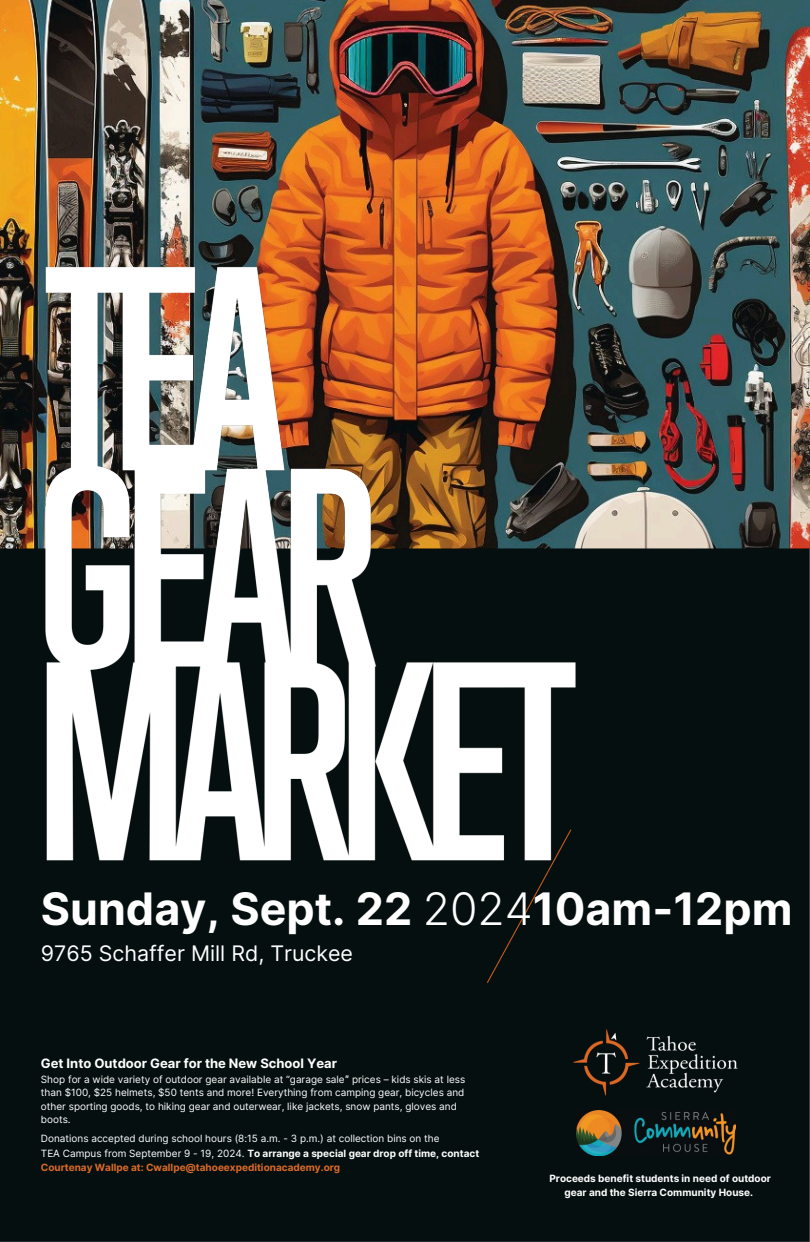
<style>
.page{position:relative;width:810px;height:1242px;background:#fff}
.page>*{position:absolute;margin:0;border:0;box-sizing:border-box;transform-origin:0 0}
.t1{font:700 44.8px "Inter";color:#fff}
.t2{font:21.4px "Inter";color:#fff}
.t3{font:700 13px "Inter";color:#fff}
.t4{font:10px/13.5px "Inter";color:#fff}
.t5{font:700 10px/13.5px "Inter";color:#fff;text-align:center}
.t6{font:700 10px "Inter";color:#dd6a26}
.s1{font-weight:300}
.s2{font-weight:700}
</style>
<div class="page">
<img style="left:0;top:0;width:810px;height:263px">
<img style="left:0;top:263px;width:810px;height:979px">
<img style="left:576px;top:1110px;width:159px;height:45px">
<h1 class="t1" style="left:41px;top:875px;width:753px">Sunday, Sept. 22 <span class="s1">2024</span>10am-12pm</h1>
<h2 class="t2" style="left:41px;top:937px;width:314px">9765 Schaffer Mill Rd, Truckee</h2>
<h3 class="t3" style="left:41px;top:1053px;width:298px">Get Into Outdoor Gear for the New School Year</h3>
<p class="t4" style="left:41px;top:1072px;width:426px">Shop for a wide variety of outdoor gear available at “garage saleˮ prices – kids skis at less than $100, $25 helmets, $50 tents and more! Everything from camping gear, bicycles and other sporting goods, to hiking gear and outerwear, like jackets, snow pants, gloves and boots.</p>
<p class="t4" style="left:41px;top:1131px;width:440px;line-height:15px">Donations accepted during school hours (8:15 a.m. - 3 p.m.) at collection bins on the<br>TEA Campus from September 9 - 19, 2024. <span class="s2">To arrange a special gear drop off time, contact</span></p>
<p class="t6" style="left:41px;top:1160px;width:301px">Courtenay Wallpe at: Cwallpe@tahoeexpeditionacademy.org</p>
<p class="t5" style="left:549px;top:1171px;width:223px">Proceeds benefit students in need of outdoor gear and the Sierra Community House.</p>
</div>
